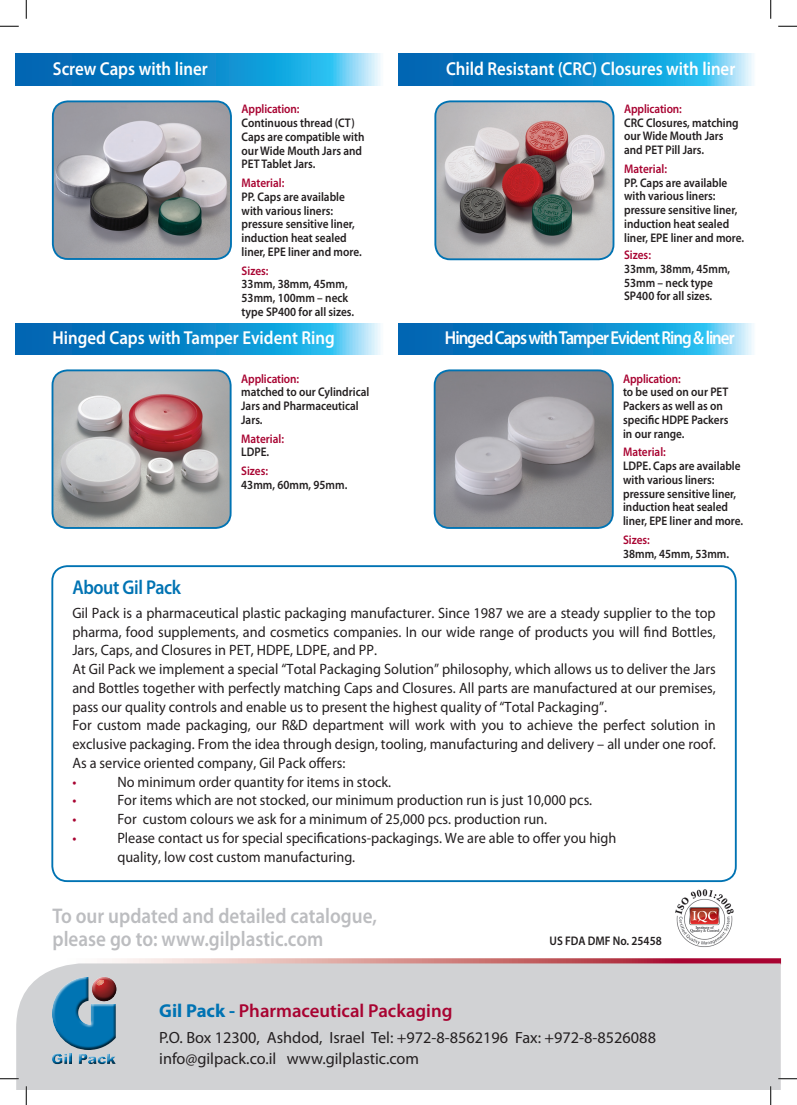
<style>
.page{position:relative;width:797px;height:1105px;background:#fff}
.page>*{position:absolute;margin:0;border:0;box-sizing:border-box;transform-origin:0 0}
.t1{font:600 21.25px/22.5px "Myriad Pro";color:#bcbdc0;scale:.9 1}
.t2{font:600 20px "Myriad Pro";letter-spacing:-.02em;color:#0073b3;scale:.9 1}
.t3{font:600 18.75px "Myriad Pro";color:#fff;scale:.9 1}
.t4{font:600 18.75px "Myriad Pro";letter-spacing:-.06em;color:#fff;scale:.9 1}
.t5{font:600 18.75px "Myriad Pro";color:#a80331}
.t6{font:16.25px/21.2px "Myriad Pro";color:#231f20}
.t7{font:15px/18.8px "Myriad Pro";color:#231f20;scale:.95 1}
.t8{font:15px "Myriad Pro";color:#a80331;scale:.95 1}
.t9{font:600 12.5px/13.8px "Myriad Pro";color:#231f20;scale:.9 1}
.t10{font:600 12.5px "Myriad Pro";letter-spacing:-.005em;color:#a80331;scale:.9 1}
.s1{font-weight:700;color:#0073b3}
</style>
<div class="page">
<svg style="left:112px;top:958px;width:669px;height:12px;background:#d18188"></svg>
<div style="left:16px;top:963px;width:764px;height:126px;background:#d1d2d4"></div>
<svg style="left:16px;top:54px;width:365px;height:32px;background:#1d92cf"></svg>
<img style="left:54px;top:103px;width:176px;height:155px">
<div style="left:52px;top:100px;width:180px;height:160px;border:2px solid #0073b3;border-radius:15px"></div>
<svg style="left:398px;top:53px;width:356px;height:32px;background:#1d92cf"></svg>
<img style="left:437px;top:102px;width:176px;height:157px">
<div style="left:434px;top:100px;width:180px;height:160px;border:2px solid #0073b3;border-radius:15px"></div>
<svg style="left:16px;top:323px;width:365px;height:32px;background:#1d92cf"></svg>
<img style="left:52px;top:371px;width:179px;height:157px">
<div style="left:52px;top:369px;width:179px;height:160px;border:2px solid #0073b3;border-radius:15px"></div>
<svg style="left:398px;top:323px;width:356px;height:32px;background:#1d92cf"></svg>
<img style="left:434px;top:370px;width:178px;height:158px">
<div style="left:434px;top:369px;width:179px;height:160px;border:2px solid #0073b3;border-radius:15px"></div>
<div style="left:51px;top:975px;width:66px;height:89px;background:#231f20;opacity:.75"></div>
<img style="left:675px;top:889px;width:59px;height:58px">
<div style="left:51px;top:565px;width:685px;height:317px;border:2px solid #0073b3;border-radius:15px"></div>
<svg style="left:0;top:25px;width:19px;height:2px"></svg>
<svg style="left:778px;top:25px;width:19px;height:2px"></svg>
<svg style="left:0;top:1078px;width:19px;height:1px"></svg>
<svg style="left:778px;top:1078px;width:19px;height:1px"></svg>
<svg style="left:25px;top:0;width:2px;height:19px"></svg>
<svg style="left:25px;top:1086px;width:2px;height:19px"></svg>
<svg style="left:770px;top:0;width:1px;height:19px"></svg>
<svg style="left:770px;top:1086px;width:1px;height:19px"></svg>
<p class="t3" style="left:53px;top:57px;width:174px">Screw Caps with liner</p>
<p class="t10" style="left:242px;top:101px;width:66px">Application:</p>
<p class="t9" style="left:242px;top:116px;width:138px">Continuous thread (CT)<br>Caps are compatible with our Wide Mouth Jars and<br>PET Tablet Jars.</p>
<p class="t10" style="left:242px;top:175px;width:49px">Material:</p>
<p class="t9" style="left:242px;top:190px;width:135px">PP. Caps are available with various liners: pressure sensitive liner, induction heat sealed liner, EPE liner and more.</p>
<p class="t10" style="left:242px;top:262px;width:31px">Sizes:</p>
<p class="t9" style="left:242px;top:277px;width:126px">33mm, 38mm, 45mm,<br>53mm, 100mm – neck type SP400 for all sizes.</p>
<p class="t3" style="left:52px;top:326px;width:315px">Hinged Caps with Tamper Evident Ring</p>
<p class="t10" style="left:241px;top:370px;width:66px">Application:</p>
<p class="t9" style="left:241px;top:385px;width:144px">matched to our Cylindrical<br>Jars and Pharmaceutical<br>Jars.</p>
<p class="t10" style="left:241px;top:430px;width:49px">Material:</p>
<p class="t9" style="left:241px;top:445px;width:32px">LDPE.</p>
<p class="t10" style="left:241px;top:463px;width:31px">Sizes:</p>
<p class="t9" style="left:241px;top:477px;width:119px">43mm, 60mm, 95mm.</p>
<h2 class="t2" style="left:72px;top:574px;width:122px">About Gil Pack</h2>
<p class="t3" style="left:446px;top:57px;width:323px">Child Resistant (CRC) Closures with liner</p>
<p class="t10" style="left:624px;top:101px;width:66px">Application:</p>
<p class="t9" style="left:624px;top:115px;width:129px">CRC Closures, matching our Wide Mouth Jars and PET Pill Jars.</p>
<p class="t10" style="left:624px;top:161px;width:49px">Material:</p>
<p class="t9" style="left:624px;top:175px;width:135px">PP. Caps are available with various liners: pressure sensitive liner, induction heat sealed liner, EPE liner and more.</p>
<p class="t10" style="left:624px;top:247px;width:31px">Sizes:</p>
<p class="t9" style="left:624px;top:261px;width:119px">33mm, 38mm, 45mm,<br>53mm – neck type<br>SP400 for all sizes.</p>
<p class="t4" style="left:445px;top:326px;width:323px">Hinged Caps with Tamper Evident Ring &amp; liner</p>
<p class="t10" style="left:623px;top:370px;width:66px">Application:</p>
<p class="t9" style="left:623px;top:385px;width:119px">to be used on our PET<br>Packers as well as on specific HDPE Packers in our range.</p>
<p class="t10" style="left:623px;top:444px;width:49px">Material:</p>
<p class="t9" style="left:623px;top:459px;width:135px">LDPE. Caps are available with various liners: pressure sensitive liner, induction heat sealed liner, EPE liner and more.</p>
<p class="t10" style="left:623px;top:532px;width:31px">Sizes:</p>
<p class="t9" style="left:623px;top:546px;width:119px">38mm, 45mm, 53mm.</p>
<p class="t7" style="left:72px;top:603px;width:679px">Gil Pack is a pharmaceutical plastic packaging manufacturer. Since 1987 we are a steady supplier to the top pharma, food supplements, and cosmetics companies. In our wide range of products you will find Bottles, Jars, Caps, and Closures in PET, HDPE, LDPE, and PP.<br>At Gil Pack we implement a special “Total Packaging Solution” philosophy, which allows us to deliver the Jars and Bottles together with perfectly matching Caps and Closures. All parts are manufactured at our premises, pass our quality controls and enable us to present the highest quality of “Total Packaging”.<br>For custom made packaging, our R&amp;D department will work with you to achieve the perfect solution in exclusive packaging. From the idea through design, tooling, manufacturing and delivery – all under one roof.<br>As a service oriented company, Gil Pack offers:</p>
<p class="t8" style="left:72px;top:772px;width:6px">•</p>
<p class="t7" style="left:117px;top:772px;width:290px">No minimum order quantity for items in stock.</p>
<p class="t8" style="left:72px;top:791px;width:6px">•</p>
<p class="t7" style="left:117px;top:791px;width:501px">For items which are not stocked, our minimum production run is just 10,000 pcs.</p>
<p class="t8" style="left:72px;top:810px;width:6px">•</p>
<p class="t7" style="left:117px;top:810px;width:454px">For custom colours we ask for a minimum of 25,000 pcs. production run.</p>
<p class="t8" style="left:72px;top:829px;width:6px">•</p>
<p class="t7" style="left:117px;top:828px;width:527px">Please contact us for special specifications-packagings. We are able to offer you high quality, low cost custom manufacturing.</p>
<h1 class="t1" style="left:52px;top:904px;width:362px">To our updated and detailed catalogue, please go to: www.gilplastic.com</h1>
<p class="t9" style="left:549px;top:933px;width:126px">US FDA DMF No. 25458</p>
<p class="t5" style="left:159px;top:998px;width:295px"><span class="s1">Gil Pack -</span> Pharmaceutical Packaging</p>
<p class="t6" style="left:159px;top:1026px;width:498px">P.O. Box 12300, Ashdod, Israel Tel: +972-8-8562196 Fax: +972-8-8526088 info@gilpack.co.il www.gilplastic.com</p>
</div>
